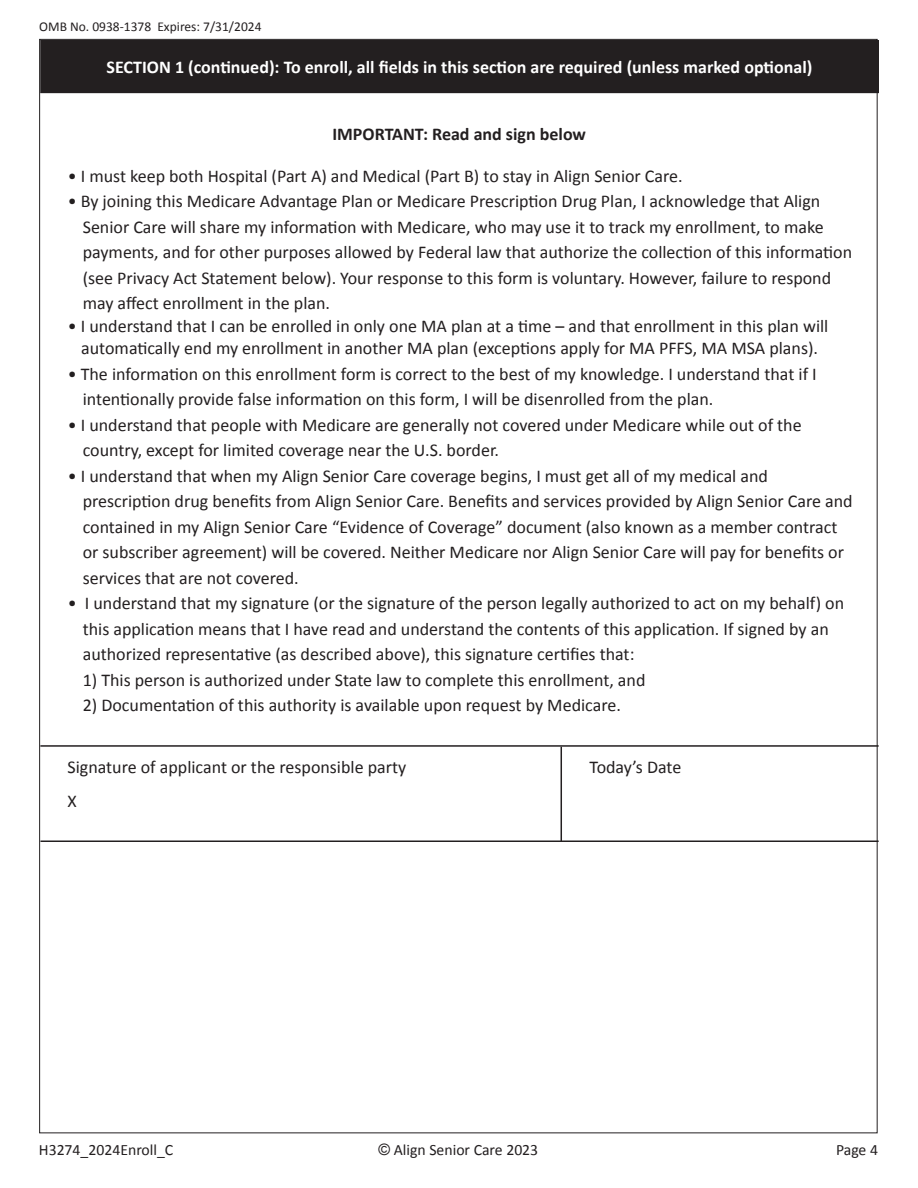
<style>
.page{position:relative;width:918px;height:1188px;background:#fff}
.page>*{position:absolute;margin:0;border:0;box-sizing:border-box;transform-origin:0 0}
.Body_Copy_9_11_5{font:18px/25.5px "Calibri";color:#231f20}
.t1{font:700 18px "Calibri";color:#fff}
.t2{font:700 18px "Calibri";color:#231f20}
.t3{font:15.75px "Calibri";color:#231f20}
.t4{font:13.5px "Calibri";color:#231f20}
.s1{font-family:"Arial"}
</style>
<div class="page">
<div style="left:41px;top:40px;width:837px;height:53px;background:#231f20"></div>
<hr style="left:40px;top:745px;width:839px;height:2px;background:#231f20">
<hr style="left:40px;top:841px;width:839px;height:1px;background:#231f20">
<hr style="left:561px;top:747px;width:1px;height:95px;background:#231f20">
<p class="t4" style="left:39px;top:18px;width:224px">OMB No. 0938-1378 Expires: 7/31/2024</p>
<p class="t1" style="left:107px;top:55px;width:707px">SECTION 1 (continued): To enroll, all fields in this section are required (unless marked optional)</p>
<p class="t2" style="left:332px;top:121px;width:255px">IMPORTANT: Read and sign below</p>
<p class="Body_Copy_9_11_5" style="left:68px;top:162px;width:617px">• I must keep both Hospital (Part A) and Medical (Part B) to stay in Align Senior Care.</p>
<p class="Body_Copy_9_11_5" style="left:83px;top:188px;width:771px;text-indent:-15px">• By joining this Medicare Advantage Plan or Medicare Prescription Drug Plan, I acknowledge that Align Senior Care will share my information with Medicare, who may use it to track my enrollment, to make payments, and for other purposes allowed by Federal law that authorize the collection of this information (see Privacy Act Statement below). Your response to this form is voluntary. However, failure to respond may affect enrollment in the plan.</p>
<p class="Body_Copy_9_11_5" style="left:68px;top:314px;width:762px;line-height:22.5px;text-align:center">• I understand that I can be enrolled in only one MA plan at a time – and that enrollment in this plan will automatically end my enrollment in another MA plan (exceptions apply for MA PFFS, MA MSA plans).</p>
<p class="Body_Copy_9_11_5" style="left:83px;top:360px;width:736px;text-indent:-15px">• The information on this enrollment form is correct to the best of my knowledge. I understand that if I intentionally provide false information on this form, I will be disenrolled from the plan.</p>
<p class="Body_Copy_9_11_5" style="left:83px;top:411px;width:720px;text-indent:-15px">• I understand that people with Medicare are generally not covered under Medicare while out of the country, except for limited coverage near the U.S. border.</p>
<p class="Body_Copy_9_11_5" style="left:83px;top:462px;width:772px;text-indent:-15px">• I understand that when my Align Senior Care coverage begins, I must get all of my medical and prescription drug benefits from Align Senior Care. Benefits and services provided by Align Senior Care and contained in my Align Senior Care “Evidence of Coverage” document (also known as a member contract or subscriber agreement) will be covered. Neither Medicare nor Align Senior Care will pay for benefits or services that are not covered.</p>
<p class="Body_Copy_9_11_5" style="left:83px;top:590px;width:763px;text-indent:-15px">• I understand that my signature (or the signature of the person legally authorized to act on my behalf) on this application means that I have read and understand the contents of this application. If signed by an authorized representative (as described above), this signature certifies that:</p>
<p class="Body_Copy_9_11_5" style="left:83px;top:666px;width:564px">1) This person is authorized under State law to complete this enrollment, and</p>
<p class="Body_Copy_9_11_5" style="left:83px;top:692px;width:540px">2) Documentation of this authority is available upon request by Medicare.</p>
<p class="Body_Copy_9_11_5" style="left:68px;top:753px;width:340px">Signature of applicant or the responsible party</p>
<p class="Body_Copy_9_11_5" style="left:590px;top:753px;width:93px">Today’s Date</p>
<p class="Body_Copy_9_11_5" style="left:68px;top:788px;width:11px">X</p>
<p class="t3" style="left:39px;top:1140px;width:136px">H3274_2024Enroll_C</p>
<p class="t3" style="left:379px;top:1140px;width:161px"><span class="s1">©</span> Align Senior Care 2023</p>
<p class="t3" style="left:836px;top:1140px;width:44px">Page 4</p>
</div>
